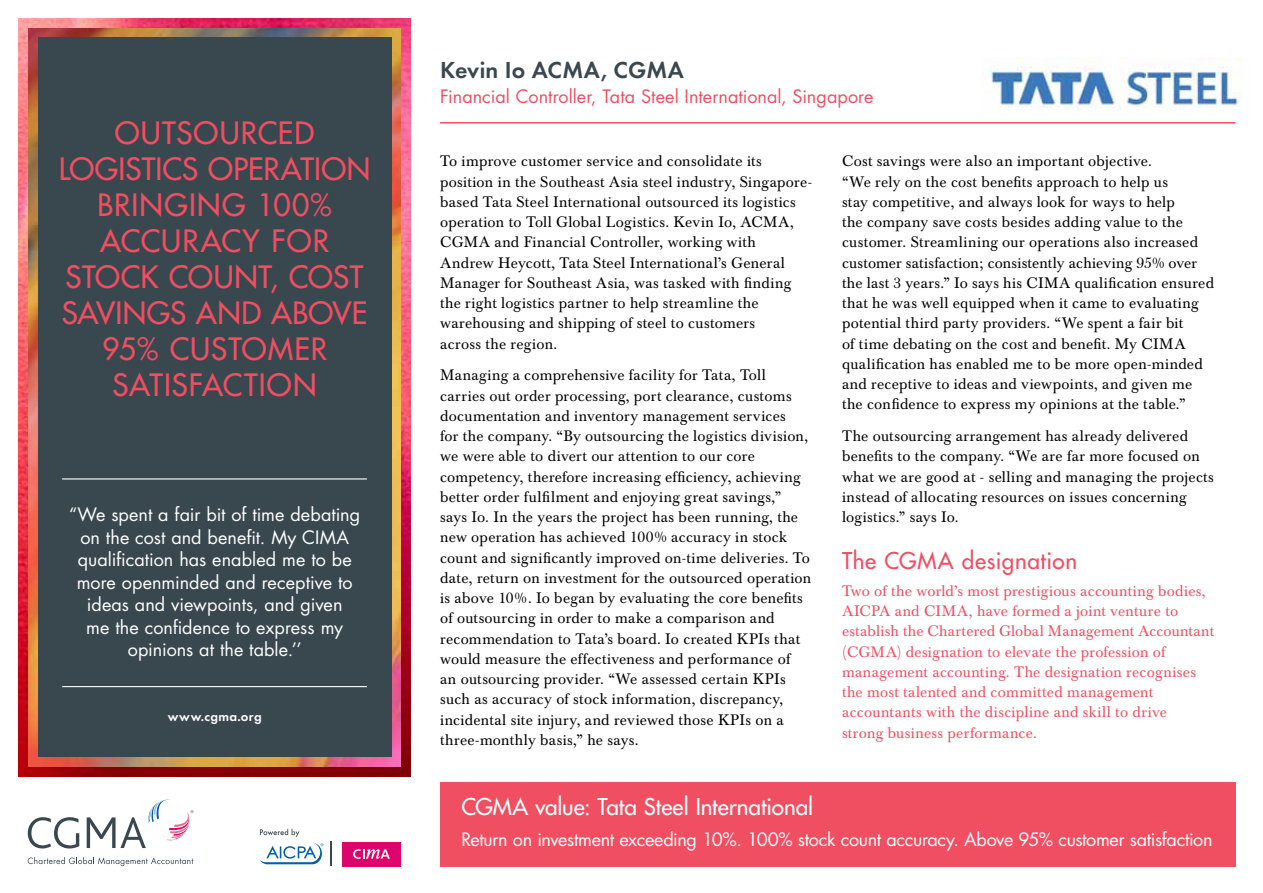
<style>
.page{position:relative;width:1263px;height:893px;background:#fff}
.page>*{position:absolute;margin:0;border:0;box-sizing:border-box;transform-origin:0 0}
.t1{font:30px "Futura";letter-spacing:.03em;color:#f04e61}
.t2{font:30px "Futura";letter-spacing:.005em;color:#f04e61}
.t3{font:600 24px "Futura";letter-spacing:.01em;color:#39474f}
.t4{font:22.5px "Futura";color:#fff}
.t5{font:22.5px "Futura";letter-spacing:.025em;color:#f04e61}
.t6{font:18px/22.5px "Futura";color:#fff;text-align:center}
.t7{font:18px "Futura";color:#f04e61}
.t8{font:15px/20.2px "Baskerville BE";letter-spacing:.02em;color:#000}
.t9{font:15px/20.2px "Baskerville BE";letter-spacing:.02em;color:#f04e61}
.t10{font:600 13.5px "Futura";letter-spacing:.025em;color:#fff}
</style>
<div class="page">
<img style="left:19px;top:19px;width:391px;height:757px">
<img style="left:28px;top:28px;width:373px;height:739px">
<div style="left:38px;top:37px;width:353px;height:720px;background:#39474f"></div>
<hr style="left:62px;top:478px;width:305px;height:1px;background:#fff">
<hr style="left:62px;top:686px;width:305px;height:1px;background:#fff">
<div style="left:440px;top:782px;width:795px;height:85px;background:#f04e61"></div>
<hr style="left:440px;top:122px;width:795px;height:1px;background:#f04e61">
<img style="left:989px;top:57px;width:252px;height:53px">
<svg style="left:28px;top:817px;width:51px;height:31px"></svg>
<svg style="left:87px;top:800px;width:107px;height:48px"></svg>
<svg style="left:28px;top:857px;width:165px;height:9px"></svg>
<div style="left:342px;top:842px;width:59px;height:24px;background:#dd046c"></div>
<svg style="left:353px;top:849px;width:37px;height:10px"></svg>
<svg style="left:331px;top:842px;width:1px;height:24px"></svg>
<svg style="left:260px;top:843px;width:63px;height:21px"></svg>
<svg style="left:260px;top:829px;width:39px;height:8px"></svg>
<h1 class="t1" style="left:115px;top:114px;width:201px">OUTSOURCED</h1>
<h1 class="t2" style="left:59px;top:150px;width:313px">LOGISTICS OPERATION</h1>
<h1 class="t1" style="left:97px;top:186px;width:236px">BRINGING 100%</h1>
<h1 class="t1" style="left:100px;top:222px;width:21px">ACC</h1>
<h1 class="t1" style="left:161px;top:222px;width:169px">URACY FO R</h1>
<h1 class="t1" style="left:66px;top:258px;width:37px">STOC</h1>
<h1 class="t1" style="left:140px;top:258px;width:218px">K CO UNT, COST</h1>
<h1 class="t1" style="left:62px;top:294px;width:307px">SAVINGS AND ABOVE</h1>
<h1 class="t1" style="left:102px;top:330px;width:149px">95% CUSTOM</h1>
<h1 class="t1" style="left:294px;top:330px;width:34px">ER</h1>
<h1 class="t1" style="left:112px;top:366px;width:110px">SATISFACT</h1>
<h1 class="t1" style="left:259px;top:366px;width:59px">ION</h1>
<p class="t6" style="left:69px;top:503px;width:293px">“We spent a fair bit of time debating on the cost and benefit. My CIMA qualification has enabled me to be more openminded and receptive to ideas and viewpoints, and given<br>me the confidence to express my opinions at the table.’’</p>
<p class="t10" style="left:168px;top:708px;width:95px">www.cgma.org</p>
<h2 class="t3" style="left:440px;top:56px;width:245px">Kevin Io ACMA, CGMA</h2>
<p class="t7" style="left:440px;top:84px;width:435px">Financial Controller, Tata Steel International, Singapore</p>
<p class="t8" style="left:440px;top:152px;width:374px">To improve customer service and consolidate its position in the Southeast Asia steel industry, Singapore&shy;based Tata Steel International outsourced its logistics operation to Toll Global Logistics. Kevin Io, ACMA, CGMA and Financial Controller, working with Andrew Heycott, Tata Steel International’s General Manager for Southeast Asia, was tasked with finding the right logistics partner to help streamline the warehousing and shipping of steel to customers<br>across the region.</p>
<p class="t8" style="left:440px;top:366px;width:373px">Managing a comprehensive facility for Tata, Toll carries out order processing, port clearance, customs documentation and inventory management services<br>for the company. “By outsourcing the logistics division, we were able to divert our attention to our core competency, therefore increasing efficiency, achieving better order fulfilment and enjoying great savings,” says Io. In the years the project has been running, the new operation has achieved 100% accuracy in stock count and significantly improved on-time deliveries. To date, return on investment for the outsourced operation is above 10%. Io began by evaluating the core benefits of outsourcing in order to make a comparison and recommendation to Tata’s board. Io created KPIs that would measure the effectiveness and performance of<br>an outsourcing provider. “We assessed certain KPIs such as accuracy of stock information, discrepancy, incidental site injury, and reviewed those KPIs on a three-monthly basis,” he says.</p>
<p class="t8" style="left:842px;top:152px;width:374px">Cost savings were also an important objective.<br>“We rely on the cost benefits approach to help us<br>stay competitive, and always look for ways to help<br>the company save costs besides adding value to the customer. Streamlining our operations also increased customer satisfaction; consistently achieving 95% over the last 3 years.” Io says his CIMA qualification ensured that he was well equipped when it came to evaluating potential third party providers. “We spent a fair bit<br>of time debating on the cost and benefit. My CIMA qualification has enabled me to be more open-minded and receptive to ideas and viewpoints, and given me the confidence to express my opinions at the table.”</p>
<p class="t8" style="left:842px;top:426px;width:373px">The outsourcing arrangement has already delivered benefits to the company. “We are far more focused on what we are good at - selling and managing the projects instead of allocating resources on issues concerning logistics.” says Io.</p>
<h3 class="t5" style="left:842px;top:546px;width:237px">THE CGMA DESIGNATION</h3>
<p class="t9" style="left:842px;top:581px;width:374px">Two of the world’s most prestigious accounting bodies, AICPA and CIMA, have formed a joint venture to establish the Chartered Global Management Accountant (CGMA) designation to elevate the profession of management accounting. The designation recognises the most talented and committed management accountants with the discipline and skill to drive<br>strong business performance.</p>
<h3 class="t4" style="left:461px;top:792px;width:353px">CGMA VALUE: TATA STEEL INTERNATIONAL</h3>
<p class="t6" style="left:461px;top:828px;width:753px">Return on investment exceeding 10%. 100% stock count accuracy. Above 95% customer satisfaction</p>
</div>
